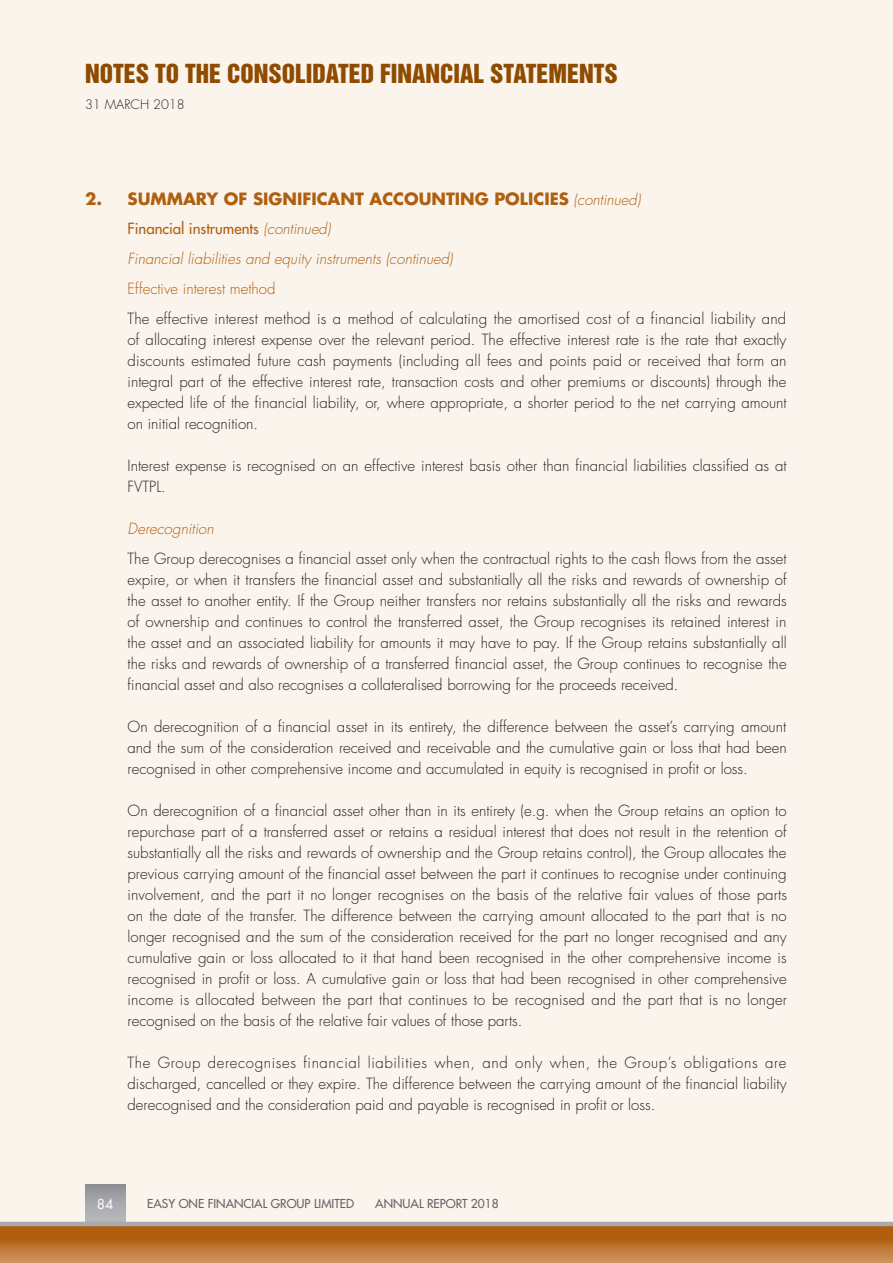
<style>
.page{position:relative;width:893px;height:1263px;background:#fff}
.page>*{position:absolute;margin:0;border:0;box-sizing:border-box;transform-origin:0 0}
.t1{font:24px "Helvetica Inserat LT Std";color:#8f4c00}
.Subhead_1{font:700 16.5px "Futura Std";color:#b05f0f}
.Body_Text{font:300 15px/21px "Futura Std";color:#231f20;text-align:justify}
.Subhead_3{font:italic 300 15px "Futura Std";color:#b05f0f}
.Subhead_2{font:500 15px "Futura Std";color:#b05f0f}
.Subhead_4{font:300 15px "Futura Std";color:#b05f0f}
.t2{font:13.5px "Futura Std";color:#fff}
.t3{font:300 12.75px "Futura Std";color:#231f20}
.t4{font:500 12px "Futura Std";color:#636366}
.s1{font-weight:300;font-style:italic;font-size:15px}
.s2{font-weight:300;font-style:italic}
</style>
<div class="page">
<div style="left:0;top:0;width:892px;height:1263px;background:#faf4ed"></div>
<svg style="left:0;top:1226px;width:892px;height:37px;background:#ba722c"></svg>
<svg style="left:85px;top:1184px;width:40px;height:38px;background:#a4a6a9"></svg>
<hr style="left:0;top:1222px;width:893px;height:4px;background:#a8a9ad">
<h1 class="t1" style="left:85px;top:59px;width:534px">NOTES TO THE CONSOLIDATED FINANCIAL STATEMENTS</h1>
<p class="t3" style="left:85px;top:97px;width:101px">31 MARCH 2018</p>
<p class="Subhead_1" style="left:85px;top:188px;width:557px">2. SUMMARY OF SIGNIFICANT ACCOUNTING POLICIES <span class="s1">(continued)</span></p>
<p class="Subhead_2" style="left:128px;top:219px;width:205px">Financial instruments <span class="s2">(continued)</span></p>
<p class="Subhead_3" style="left:128px;top:249px;width:327px">Financial liabilities and equity instruments (continued)</p>
<p class="Subhead_4" style="left:128px;top:279px;width:149px">Effective interest method</p>
<p class="Body_Text" style="left:128px;top:308px;width:660px">The effective interest method is a method of calculating the amortised cost of a financial liability and of allocating interest expense over the relevant period. The effective interest rate is the rate that exactly discounts estimated future cash payments (including all fees and points paid or received that form an integral part of the effective interest rate, transaction costs and other premiums or discounts) through the expected life of the financial liability, or, where appropriate, a shorter period to the net carrying amount on initial recognition.</p>
<p class="Body_Text" style="left:128px;top:455px;width:660px">Interest expense is recognised on an effective interest basis other than financial liabilities classified as at<br>FVTPL.</p>
<p class="Subhead_3" style="left:128px;top:519px;width:88px">Derecognition</p>
<p class="Body_Text" style="left:128px;top:548px;width:661px">The Group derecognises a financial asset only when the contractual rights to the cash flows from the asset expire, or when it transfers the financial asset and substantially all the risks and rewards of ownership of the asset to another entity. If the Group neither transfers nor retains substantially all the risks and rewards of ownership and continues to control the transferred asset, the Group recognises its retained interest in the asset and an associated liability for amounts it may have to pay. If the Group retains substantially all the risks and rewards of ownership of a transferred financial asset, the Group continues to recognise the financial asset and also recognises a collateralised borrowing for the proceeds received.</p>
<p class="Body_Text" style="left:128px;top:716px;width:661px">On derecognition of a financial asset in its entirety, the difference between the asset’s carrying amount and the sum of the consideration received and receivable and the cumulative gain or loss that had been recognised in other comprehensive income and accumulated in equity is recognised in profit or loss.</p>
<p class="Body_Text" style="left:128px;top:800px;width:661px">On derecognition of a financial asset other than in its entirety (e.g. when the Group retains an option to repurchase part of a transferred asset or retains a residual interest that does not result in the retention of substantially all the risks and rewards of ownership and the Group retains control), the Group allocates the previous carrying amount of the financial asset between the part it continues to recognise under continuing involvement, and the part it no longer recognises on the basis of the relative fair values of those parts on the date of the transfer. The difference between the carrying amount allocated to the part that is no longer recognised and the sum of the consideration received for the part no longer recognised and any cumulative gain or loss allocated to it that hand been recognised in the other comprehensive income is recognised in profit or loss. A cumulative gain or loss that had been recognised in other comprehensive income is allocated between the part that continues to be recognised and the part that is no longer recognised on the basis of the relative fair values of those parts.</p>
<p class="Body_Text" style="left:128px;top:1052px;width:660px">The Group derecognises financial liabilities when, and only when, the Group’s obligations are discharged, cancelled or they expire. The difference between the carrying amount of the financial liability derecognised and the consideration paid and payable is recognised in profit or loss.</p>
<p class="t2" style="left:97px;top:1195px;width:18px">84</p>
<p class="t4" style="left:147px;top:1196px;width:208px">EASY ONE FINANCIAL GROUP LIMITED</p>
<p class="t4" style="left:375px;top:1196px;width:125px">ANNUAL REPORT 2018</p>
</div>
